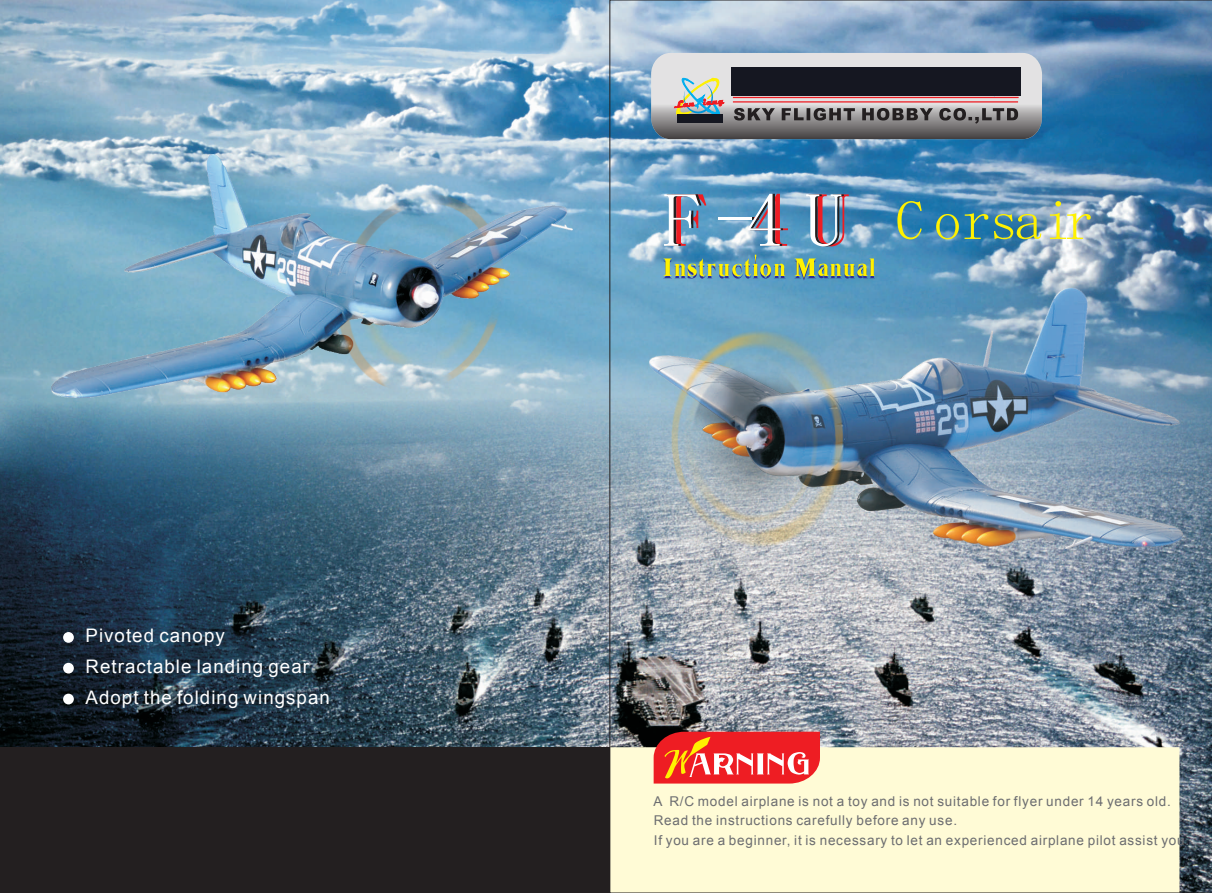
<style>
.page{position:relative;width:1212px;height:893px;background:#fff}
.page>*{position:absolute;margin:0;border:0;box-sizing:border-box;transform-origin:0 0}
.t1{font:56.1px "DFP Li Jin Hei W8";letter-spacing:-.025em;color:#fff101}
.t2{font:18.75px/30.9px "Arial";letter-spacing:.055em;color:#fff}
.t3{font:13.5px/19.6px "Arial";letter-spacing:.055em;color:#6c6d70}
.s1{font-family:"LHF Naylorville";font-style:italic;font-size:76.95px;color:#ee1d23}
</style>
<div class="page">
<img style="left:0;top:0;width:609px;height:747px">
<img style="left:609px;top:0;width:603px;height:893px">
<img style="left:52px;top:155px;width:521px;height:243px">
<div style="left:63px;top:632px;width:11px;height:11px;background:#fff;border-radius:50%"></div>
<div style="left:63px;top:663px;width:11px;height:10px;background:#fff;border-radius:50%"></div>
<div style="left:63px;top:694px;width:11px;height:10px;background:#fff;border-radius:50%"></div>
<div style="left:0;top:747px;width:610px;height:146px;background:#231f20"></div>
<div style="left:731px;top:68px;width:290px;height:28px;background:#151721"></div>
<div style="left:677px;top:114px;width:46px;height:9px;background:#151721"></div>
<h2 class="t2" style="left:86px;top:620px;width:246px">Pivoted canopy<br>Retractable landing gear<br>Adopt the folding wingspan</h2>
<h1 class="t1" style="left:670px;top:192px;width:425px"><span class="s1">F -4 U</span> C orsair</h1>
<p class="t3" style="left:654px;top:791px;width:537px">A R/C model airplane is not a toy and is not suitable for flyer under 14 years old.<br>Read the instructions carefully before any use.<br>If you are a beginner, it is necessary to let an experienced airplane pilot assist you.</p>
</div>
